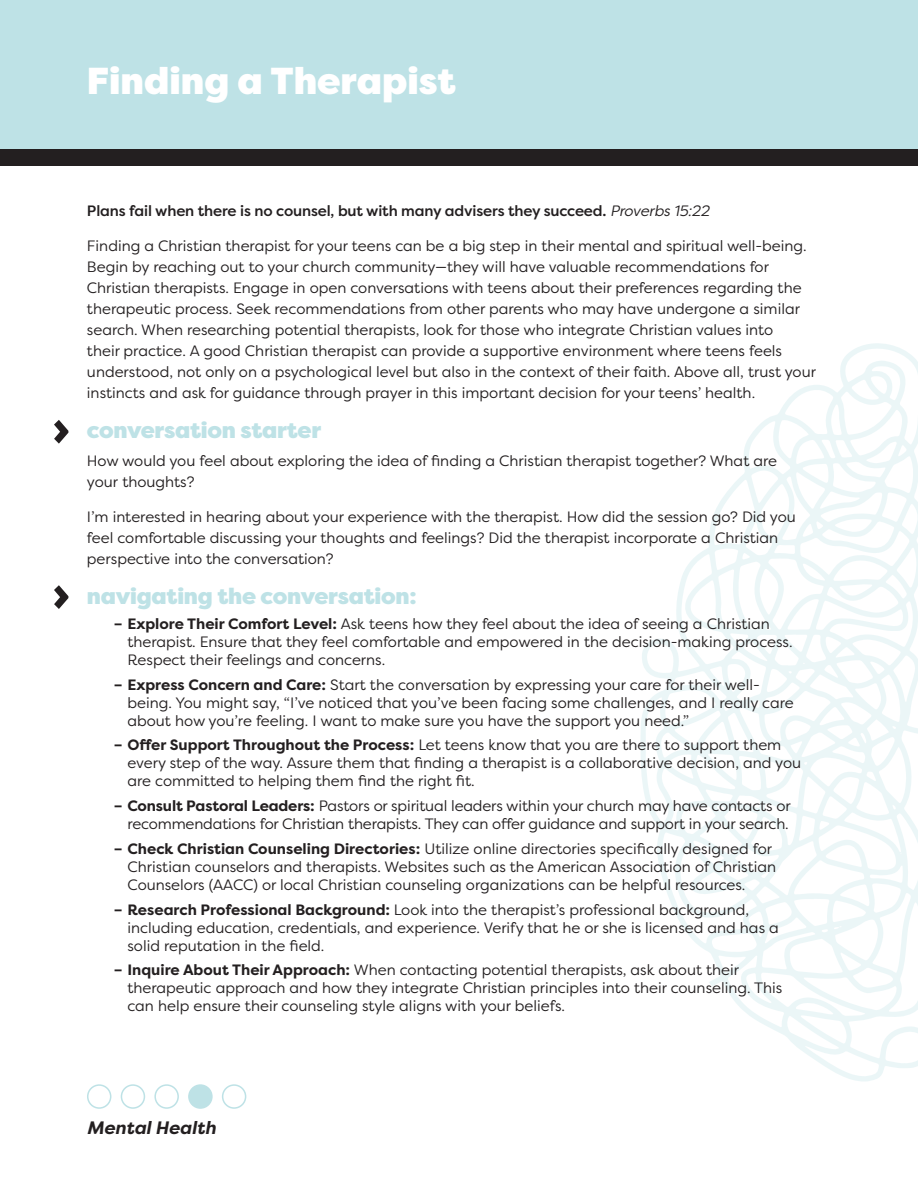
<style>
.page{position:relative;width:918px;height:1188px;background:#fff}
.page>*{position:absolute;margin:0;border:0;box-sizing:border-box;transform-origin:0 0}
.Main_Header{font:900 37.5px "Filson Pro";color:#fff}
.t1{font:900 22.5px "Filson Pro";letter-spacing:-.01em;color:#bee2e6}
.t2{font:italic 700 18px "Filson Pro";color:#231f20}
.Copy{font:15px/18px "Filson Pro";color:#231f20}
.Bible_Verse{font:500 15px "Filson Pro";letter-spacing:-.01em;color:#231f20}
.s1{font-weight:400;font-style:italic}
.s2{font-weight:700}
</style>
<div class="page">
<div style="left:0;top:0;width:918px;height:154px;background:#bee2e6"></div>
<div style="left:0;top:149px;width:918px;height:17px;background:#231f20"></div>
<div style="left:87px;top:1084px;width:24px;height:25px;border:2px solid #bee2e6;border-radius:50%"></div>
<div style="left:121px;top:1084px;width:24px;height:25px;border:2px solid #bee2e6;border-radius:50%"></div>
<div style="left:154px;top:1084px;width:25px;height:25px;border:2px solid #bee2e6;border-radius:50%"></div>
<div style="left:189px;top:1085px;width:23px;height:23px;background:#bee2e6;border-radius:50%"></div>
<div style="left:188px;top:1084px;width:25px;height:25px;border:2px solid #bee2e6;border-radius:50%"></div>
<div style="left:222px;top:1084px;width:24px;height:25px;border:2px solid #bee2e6;border-radius:50%"></div>
<svg style="left:640px;top:343px;width:278px;height:738px"></svg>
<svg style="left:54px;top:420px;width:14px;height:24px"></svg>
<svg style="left:54px;top:585px;width:14px;height:24px"></svg>
<p class="Main_Header" style="left:87px;top:58px;width:370px">Finding a Therapist</p>
<p class="Bible_Verse" style="left:87px;top:201px;width:624px">Plans fail when there is no counsel, but with many advisers they succeed. <span class="s1">Proverbs 15:22</span></p>
<p class="Copy" style="left:87px;top:235px;width:731px;line-height:21px">Finding a Christian therapist for your teens can be a big step in their mental and spiritual well-being.<br>Begin by reaching out to your church community—they will have valuable recommendations for Christian therapists. Engage in open conversations with teens about their preferences regarding the therapeutic process. Seek recommendations from other parents who may have undergone a similar search. When researching potential therapists, look for those who integrate Christian values into<br>their practice. A good Christian therapist can provide a supportive environment where teens feels understood, not only on a psychological level but also in the context of their faith. Above all, trust your instincts and ask for guidance through prayer in this important decision for your teens’ health.</p>
<p class="t1" style="left:87px;top:417px;width:236px">conversation starter</p>
<p class="Copy" style="left:87px;top:450px;width:692px;line-height:21px">How would you feel about exploring the idea of finding a Christian therapist together? What are your thoughts?</p>
<p class="Copy" style="left:87px;top:506px;width:710px;line-height:21px">I’m interested in hearing about your experience with the therapist. How did the session go? Did you feel comfortable discussing your thoughts and feelings? Did the therapist incorporate a Christian perspective into the conversation?</p>
<p class="t1" style="left:87px;top:582px;width:331px">navigating the conversation:</p>
<p class="Copy" style="left:127px;top:614px;width:667px;text-indent:-14px"><span class="s2">– Explore Their Comfort Level:</span> Ask teens how they feel about the idea of seeing a Christian therapist. Ensure that they feel comfortable and empowered in the decision-making process.<br>Respect their feelings and concerns.</p>
<p class="Copy" style="left:127px;top:675px;width:668px;text-indent:-14px"><span class="s2">– Express Concern and Care:</span> Start the conversation by expressing your care for their well&shy;being. You might say, “I’ve noticed that you’ve been facing some challenges, and I really care about how you’re feeling. I want to make sure you have the support you need.”</p>
<p class="Copy" style="left:127px;top:736px;width:675px;text-indent:-14px"><span class="s2">– Offer Support Throughout the Process:</span> Let teens know that you are there to support them every step of the way. Assure them that finding a therapist is a collaborative decision, and you are committed to helping them find the right fit.</p>
<p class="Copy" style="left:114px;top:797px;width:678px;text-align:right"><span class="s2">– Consult Pastoral Leaders:</span> Pastors or spiritual leaders within your church may have contacts or recommendations for Christian therapists. They can offer guidance and support in your search.</p>
<p class="Copy" style="left:127px;top:839px;width:650px;text-indent:-14px"><span class="s2">– Check Christian Counseling Directories:</span> Utilize online directories specifically designed for<br>Christian counselors and therapists. Websites such as the American Association of Christian<br>Counselors (AACC) or local Christian counseling organizations can be helpful resources.</p>
<p class="Copy" style="left:127px;top:900px;width:653px;text-indent:-14px"><span class="s2">– Research Professional Background:</span> Look into the therapist’s professional background, including education, credentials, and experience. Verify that he or she is licensed and has a solid reputation in the field.</p>
<p class="Copy" style="left:127px;top:961px;width:656px;text-indent:-14px"><span class="s2">– Inquire About Their Approach:</span> When contacting potential therapists, ask about their therapeutic approach and how they integrate Christian principles into their counseling. This can help ensure their counseling style aligns with your beliefs.</p>
<p class="t2" style="left:87px;top:1116px;width:130px">Mental Health</p>
</div>
